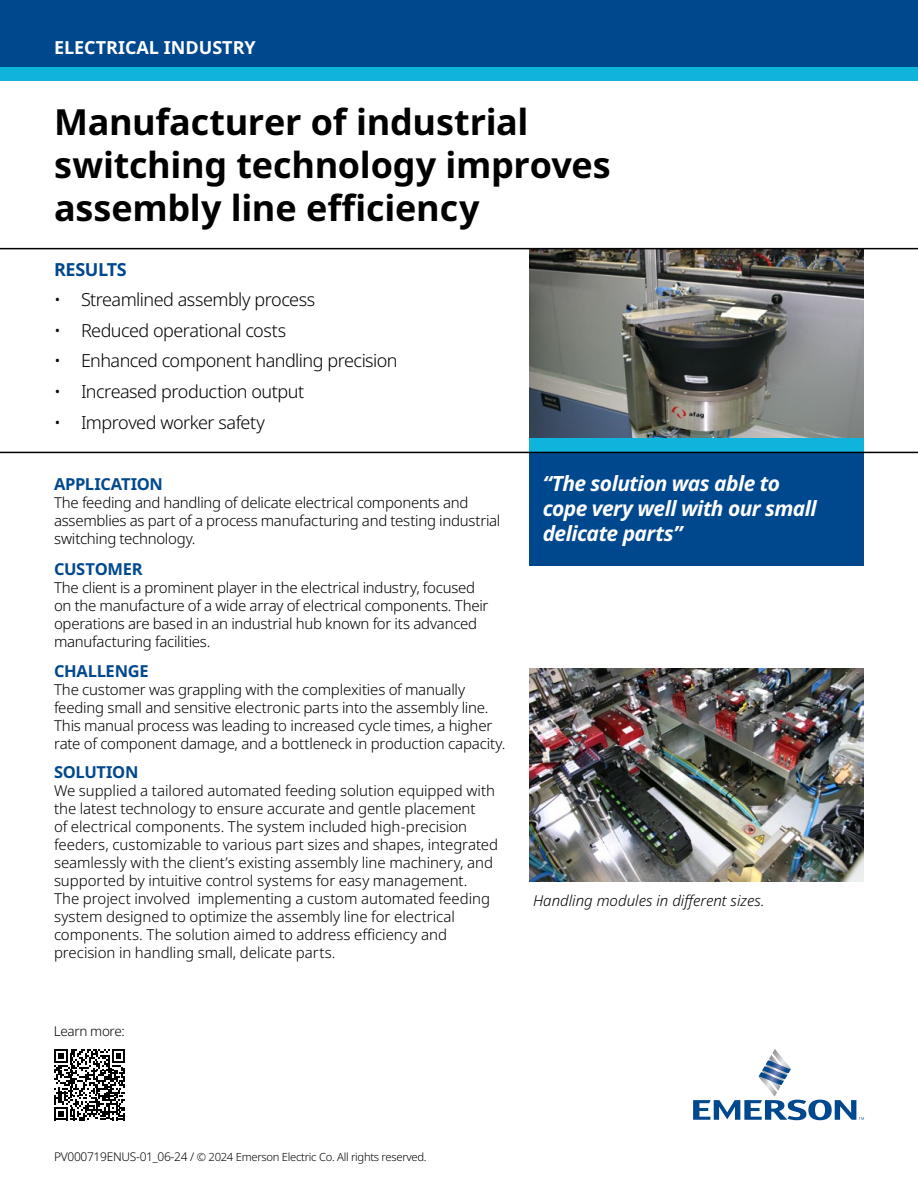
<style>
.page{position:relative;width:918px;height:1188px;background:#fff}
.page>*{position:absolute;margin:0;border:0;box-sizing:border-box;transform-origin:0 0}
.t1{font:700 36px/43.2px "Noto Sans";letter-spacing:-.005em;color:#000}
.t2{font:italic 700 21px/25.2px "Noto Sans";letter-spacing:-.025em;color:#fff}
.t3{font:300 18px "Noto Sans";letter-spacing:-.03em;color:#000}
.t4{font:700 18px "Noto Sans";color:#fff}
.t5{font:700 18px "Noto Sans";letter-spacing:-.02em;color:#00488e}
.t6{font:700 16.5px "Noto Sans";letter-spacing:-.02em;color:#00488e}
.t7{font:300 15px/18px "Noto Sans";letter-spacing:-.01em;color:#000}
.t8{font:italic 300 15px "Noto Sans";color:#000}
.t9{font:300 13.5px "Noto Sans";letter-spacing:-.025em;color:#000}
.t10{font:300 11.25px "Noto Sans";letter-spacing:-.025em;color:#000}
.s1{font-size:12px}
</style>
<div class="page">
<div style="left:529px;top:452px;width:335px;height:114px;background:#00488e"></div>
<img style="left:529px;top:249px;width:335px;height:189px">
<div style="left:529px;top:438px;width:335px;height:14px;background:#0fb4dc"></div>
<div style="left:0;top:0;width:918px;height:68px;background:#00488e"></div>
<div style="left:0;top:68px;width:918px;height:13px;background:#0fb4dc"></div>
<hr style="left:0;top:248px;width:918px;height:1px;background:#000">
<hr style="left:0;top:452px;width:918px;height:1px;background:#000">
<svg style="left:693px;top:1049px;width:171px;height:71px"></svg>
<img style="left:529px;top:668px;width:335px;height:213px">
<svg style="left:54px;top:1049px;width:71px;height:71px"></svg>
<p class="t4" style="left:54px;top:38px;width:203px">ELECTRICAL INDUSTRY</p>
<p class="t1" style="left:54px;top:101px;width:558px">Manufacturer of industrial switching technology improves assembly line efficiency</p>
<p class="t5" style="left:54px;top:259px;width:74px">RESULTS</p>
<p class="t3" style="left:54px;top:289px;width:263px">• Streamlined assembly process</p>
<p class="t3" style="left:54px;top:320px;width:234px">• Reduced operational costs</p>
<p class="t3" style="left:54px;top:351px;width:345px">• Enhanced component handling precision</p>
<p class="t3" style="left:54px;top:381px;width:252px">• Increased production output</p>
<p class="t3" style="left:54px;top:412px;width:212px">• Improved worker safety</p>
<p class="t6" style="left:54px;top:475px;width:111px">APPLICATION</p>
<p class="t7" style="left:54px;top:494px;width:448px">The feeding and handling of delicate electrical components and assemblies as part of a process manufacturing and testing industrial switching technology.</p>
<p class="t6" style="left:54px;top:559px;width:90px">CUSTOMER</p>
<p class="t7" style="left:54px;top:578px;width:436px">The client is a prominent player in the electrical industry, focused on the manufacture of a wide array of electrical components. Their operations are based in an industrial hub known for its advanced manufacturing facilities.</p>
<p class="t6" style="left:54px;top:662px;width:96px">CHALLENGE</p>
<p class="t7" style="left:54px;top:681px;width:453px">The customer was grappling with the complexities of manually feeding small and sensitive electronic parts into the assembly line.<br>This manual process was leading to increased cycle times, a higher rate of component damage, and a bottleneck in production capacity.</p>
<p class="t6" style="left:54px;top:763px;width:86px">SOLUTION</p>
<p class="t7" style="left:54px;top:782px;width:446px">We supplied a tailored automated feeding solution equipped with the latest technology to ensure accurate and gentle placement<br>of electrical components. The system included high-precision feeders, customizable to various part sizes and shapes, integrated seamlessly with the client’s existing assembly line machinery, and supported by intuitive control systems for easy management.<br>The project involved implementing a custom automated feeding system designed to optimize the assembly line for electrical components. The solution aimed to address efficiency and precision in handling small, delicate parts.</p>
<p class="t9" style="left:54px;top:1024px;width:72px">Learn more:</p>
<p class="t2" style="left:543px;top:471px;width:276px">“The solution was able to cope very well with our small delicate parts”</p>
<p class="t8" style="left:533px;top:890px;width:233px">Handling modules in different sizes.</p>
<p class="t10" style="left:54px;top:1151px;width:374px"><span class="s1">PV000719ENUS-01_06-24 /</span> © 2024 Emerson Electric Co. All rights reserved.</p>
</div>
